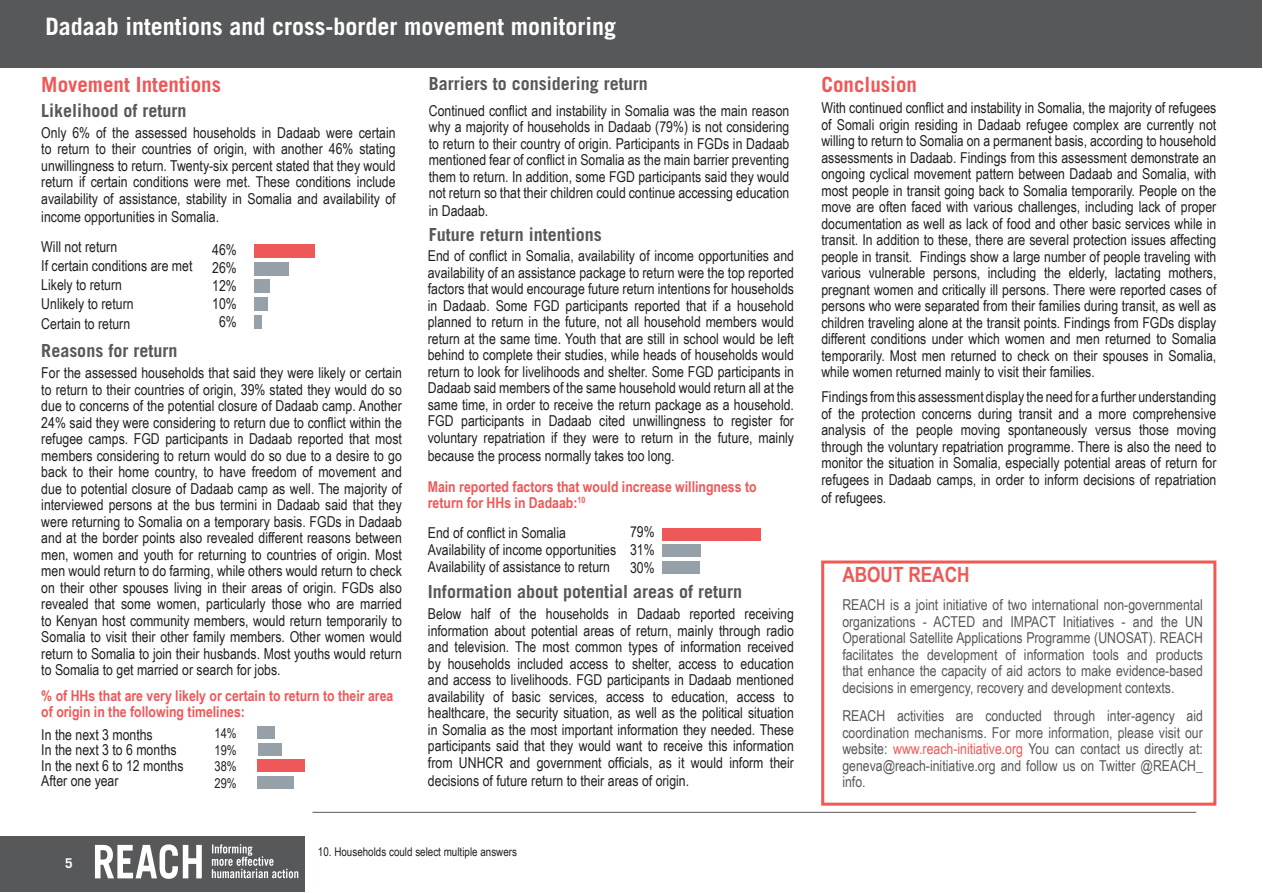
<style>
.page{position:relative;width:1263px;height:893px;background:#fff}
.page>*{position:absolute;margin:0;border:0;box-sizing:border-box;transform-origin:0 0}
.t1{font:175.5px "Chartwell Bars Vertical";color:#95a0a9}
.t2{font:166.5px "Chartwell Bars Vertical";color:#95a0a9}
.t3{font:166.5px "Chartwell Bars Vertical";color:#ee5859}
.t4{font:700 24px "Trade Gothic LT Std";color:#fff}
.t5{font:700 21px "Trade Gothic LT Std";color:#ee5859}
.t6{font:700 21px "Arial Narrow";color:#ee5859}
.t7{font:700 18px "Trade Gothic LT Std";color:#57585a}
.t8{font:15px/16.5px "Arial Narrow";color:#231f20;text-align:justify}
.t9{font:15px/16.5px "Arial Narrow";color:#57585a;text-align:justify}
.t10{font:700 15px/16.5px "Arial Narrow";color:#ee5859}
.t11{font:13.5px/16.5px "Arial Narrow";color:#231f20;text-align:justify}
.t12{font:700 13.5px "Trade Gothic LT Std";color:#fff}
.t13{font:12px "Arial Narrow";color:#231f20}
.s1{color:#ee5859}
.s2{color:#95a0a9}
.s3{color:#f05954}
</style>
<div class="page">
<div style="left:0;top:836px;width:305px;height:56px;background:#57585a"></div>
<hr style="left:312px;top:812px;width:884px;height:1px;background:#57585a">
<svg style="left:95px;top:844px;width:107px;height:35px"></svg>
<svg style="left:212px;top:844px;width:86px;height:34px"></svg>
<div style="left:0;top:0;width:1262px;height:67px;background:#57585a"></div>
<div style="left:821px;top:560px;width:395px;height:246px;border:3px solid #f05954"></div>
<h3 class="t4" style="left:46px;top:11px;width:572px">Dadaab intentions and cross-border movement monitoring</h3>
<h3 class="t5" style="left:41px;top:72px;width:181px">Movement Intentions</h3>
<p class="t8" style="left:41px;top:124px;width:356px">Only 6% of the assessed households in Dadaab were certain to return to their countries of origin, with another 46% stating unwillingness to return. Twenty-six percent stated that they would return if certain conditions were met. These conditions include availability of assistance, stability in Somalia and availability of</p>
<p class="t8" style="left:41px;top:208px;width:179px">income opportunities in Somalia.</p>
<p class="t7" style="left:41px;top:99px;width:147px">Likelihood of return</p>
<p class="t8" style="left:41px;top:236px;width:153px;line-height:19.2px;text-align:left">Will not return<br>If certain conditions are met<br>Likely to return<br>Unlikely to return<br>Certain to return</p>
<h1 class="t1" style="left:422px;top:235px;width:104px;rotate:90deg"><span class="s1">4</span>+62106</h1>
<p class="t8" style="left:212px;top:240px;width:26px;line-height:18px;text-align:center">46%<br>26%<br>12%<br>10%<br>6%</p>
<p class="t7" style="left:41px;top:339px;width:137px">Reasons for return</p>
<p class="t8" style="left:41px;top:364px;width:362px">For the assessed households that said they were likely or certain to return to their countries of origin, 39% stated they would do so due to concerns of the potential closure of Dadaab camp. Another 24% said they were considering to return due to conflict within the refugee camps. FGD participants in Dadaab reported that most members considering to return would do so due to a desire to go back to their home country, to have freedom of movement and due to potential closure of Dadaab camp as well. The majority of interviewed persons at the bus termini in Dadaab said that they were returning to Somalia on a temporary basis. FGDs in Dadaab and at the border points also revealed different reasons between men, women and youth for returning to countries of origin. Most men would return to do farming, while others would return to check on their other spouses living in their areas of origin. FGDs also revealed that some women, particularly those who are married to Kenyan host community members, would return temporarily to Somalia to visit their other family members. Other women would return to Somalia to join their husbands. Most youths would return to Somalia to get married or search for jobs.</p>
<p class="t10" style="left:41px;top:687px;width:354px">% of HHs that are very likely or certain to return to their area of origin in the following timelines:</p>
<h2 class="t2" style="left:417px;top:717px;width:82px;rotate:90deg">419<span class="s1">38</span>+29</h2>
<p class="t11" style="left:215px;top:724px;width:24px">14% 19% 38% 29%</p>
<p class="t8" style="left:41px;top:727px;width:144px;line-height:15.3px;text-align:left">In the next 3 months<br>In the next 3 to 6 months<br>In the next 6 to 12 months<br>After one year</p>
<p class="t7" style="left:429px;top:73px;width:220px">Barriers to considering return</p>
<p class="t8" style="left:429px;top:101px;width:362px">Continued conflict and instability in Somalia was the main reason why a majority of households in Dadaab (79%) is not considering to return to their country of origin. Participants in FGDs in Dadaab mentioned fear of conflict in Somalia as the main barrier preventing them to return. In addition, some FGD participants said they would not return so that their children could continue accessing education</p>
<p class="t8" style="left:429px;top:202px;width:61px">in Dadaab.</p>
<p class="t7" style="left:429px;top:224px;width:174px">Future return intentions</p>
<p class="t8" style="left:428px;top:247px;width:368px">End of conflict in Somalia, availability of income opportunities and availability of an assistance package to return were the top reported factors that would encourage future return intentions for households in Dadaab. Some FGD participants reported that if a household planned to return in the future, not all household members would return at the same time. Youth that are still in school would be left behind to complete their studies, while heads of households would return to look for livelihoods and shelter. Some FGD participants in Dadaab said members of the same household would return all at the same time, in order to receive the return package as a household.<br>FGD participants in Dadaab cited unwillingness to register for voluntary repatriation if they were to return in the future, mainly</p>
<p class="t8" style="left:428px;top:447px;width:248px">because the process normally takes too long.</p>
<p class="t10" style="left:428px;top:477px;width:330px">Main reported factors that would increase willingness to return for HHs in Dadaab:<sup>10</sup></p>
<p class="t8" style="left:428px;top:523px;width:190px;line-height:17px;text-align:left">End of conflict in Somalia<br>Availability of income opportunities<br>Availability of assistance to return</p>
<p class="t8" style="left:630px;top:522px;width:26px;line-height:18px">79% 31% 30%</p>
<h2 class="t3" style="left:822px;top:519px;width:65px;rotate:90deg">79+<span class="s2">130</span></h2>
<p class="t8" style="left:428px;top:605px;width:367px">Below half of the households in Dadaab reported receiving information about potential areas of return, mainly through radio and television. The most common types of information received by households included access to shelter, access to education and access to livelihoods. FGD participants in Dadaab mentioned availability of basic services, access to education, access to healthcare, the security situation, as well as the political situation in Somalia as the most important information they needed. These participants said that they would want to receive this information from UNHCR and government officials, as it would inform their</p>
<p class="t8" style="left:428px;top:772px;width:263px">decisions of future return to their areas of origin.</p>
<p class="t7" style="left:428px;top:580px;width:316px">Information about potential areas of return</p>
<p class="t12" style="left:65px;top:855px;width:9px">5</p>
<p class="t13" style="left:318px;top:843px;width:201px">10. Households could select multiple answers</p>
<h3 class="t5" style="left:821px;top:72px;width:97px">Conclusion</h3>
<p class="t8" style="left:821px;top:99px;width:396px">With continued conflict and instability in Somalia, the majority of refugees of Somali origin residing in Dadaab refugee complex are currently not willing to return to Somalia on a permanent basis, according to household assessments in Dadaab. Findings from this assessment demonstrate an ongoing cyclical movement pattern between Dadaab and Somalia, with most people in transit going back to Somalia temporarily. People on the move are often faced with various challenges, including lack of proper documentation as well as lack of food and other basic services while in transit. In addition to these, there are several protection issues affecting people in transit. Findings show a large number of people traveling with various vulnerable persons, including the elderly, lactating mothers, pregnant women and critically ill persons. There were reported cases of persons who were separated from their families during transit, as well as children traveling alone at the transit points. Findings from FGDs display different conditions under which women and men returned to Somalia temporarily. Most men returned to check on their spouses in Somalia, while women returned mainly to visit their families.</p>
<p class="t8" style="left:821px;top:388px;width:396px">Findings from this assessment display the need for a further understanding of the protection concerns during transit and a more comprehensive analysis of the people moving spontaneously versus those moving through the voluntary repatriation programme. There is also the need to monitor the situation in Somalia, especially potential areas of return for refugees in Dadaab camps, in order to inform decisions of repatriation</p>
<p class="t8" style="left:821px;top:489px;width:66px">of refugees.</p>
<h3 class="t6" style="left:842px;top:559px;width:129px">ABOUT REACH</h3>
<p class="t9" style="left:842px;top:596px;width:362px">REACH is a joint initiative of two international non-governmental organizations - ACTED and IMPACT Initiatives - and the UN Operational Satellite Applications Programme (UNOSAT). REACH facilitates the development of information tools and products that enhance the capacity of aid actors to make evidence-based decisions in emergency, recovery and development contexts.</p>
<p class="t9" style="left:842px;top:707px;width:362px">REACH activities are conducted through inter-agency aid coordination mechanisms. For more information, please visit our website: <span class="s3">www.reach-initiative.org</span> You can contact us directly at: geneva@reach-initiative.org and follow us on Twitter @REACH_ info.</p>
</div>
